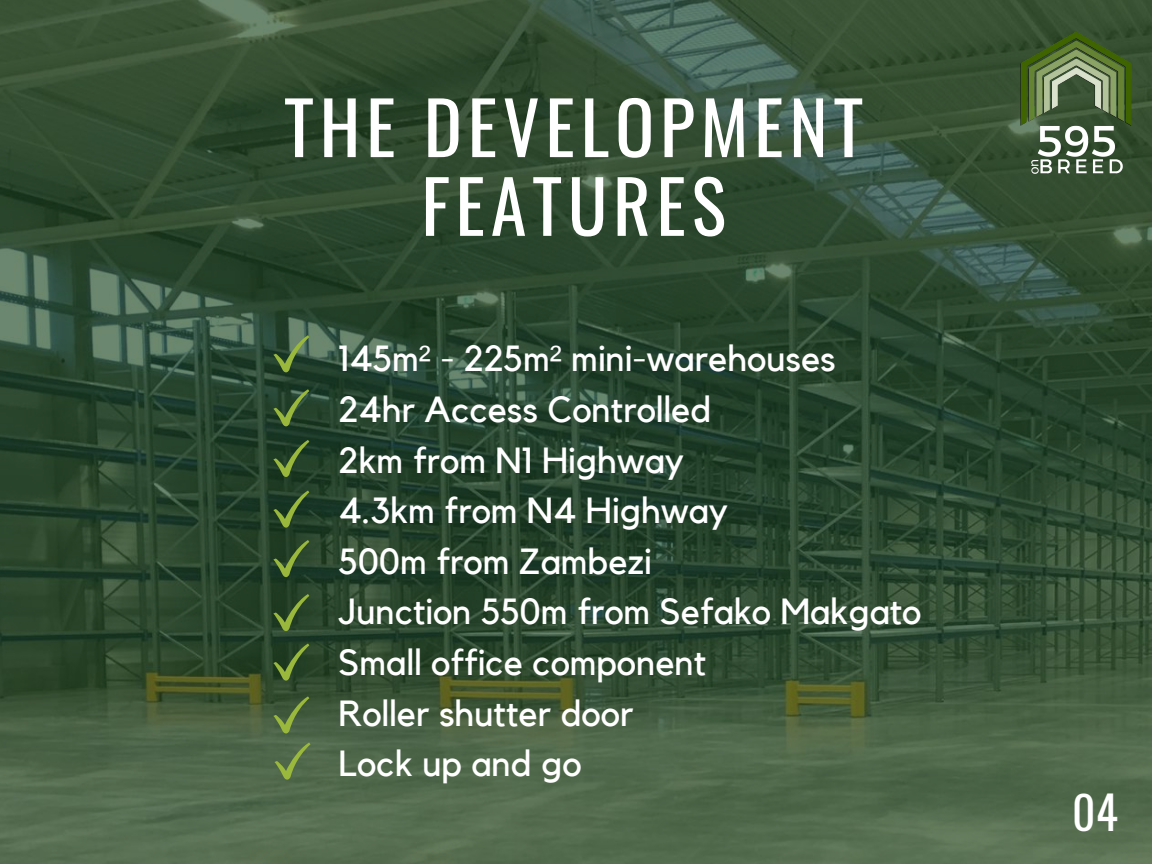
<style>
.page{position:relative;width:1152px;height:864px;background:#fff}
.page>*{position:absolute;margin:0;border:0;box-sizing:border-box;transform-origin:0 0}
.t1{font:72.45px/78.8px "Oswald";letter-spacing:.08em;color:#fff;text-align:center}
.t2{font:45.3px "Oswald";color:#fff}
.t3{font:36.3px/50.7px "Kollektif";color:#fff}
.s1{font-family:"Liberation Sans"}
</style>
<div class="page">
<img style="left:0;top:0;width:1152px;height:864px">
<svg style="left:273px;top:335px;width:36px;height:37px"></svg>
<svg style="left:273px;top:389px;width:36px;height:37px"></svg>
<svg style="left:273px;top:440px;width:36px;height:37px"></svg>
<svg style="left:273px;top:490px;width:36px;height:38px"></svg>
<svg style="left:273px;top:540px;width:36px;height:37px"></svg>
<svg style="left:273px;top:594px;width:36px;height:37px"></svg>
<svg style="left:273px;top:644px;width:36px;height:37px"></svg>
<svg style="left:273px;top:696px;width:36px;height:37px"></svg>
<svg style="left:275px;top:742px;width:35px;height:38px"></svg>
<img style="left:988px;top:0;width:164px;height:192px">
<h1 class="t1" style="left:284px;top:85px;width:581px">THE DEVELOPMENT<br>FEATURES</h1>
<p class="t3" style="left:339px;top:335px;width:584px">145m<span class="s1">²</span> - 225m<span class="s1">²</span> mini-warehouses<br>24hr Access Controlled<br>2km from N1 Highway<br>4.3km from N4 Highway<br>500m from Zambezi<br>Junction 550m from Sefako Makgato<br>Small office component<br>Roller shutter door<br>Lock up and go</p>
<p class="t2" style="left:1072px;top:777px;width:47px">04</p>
</div>
